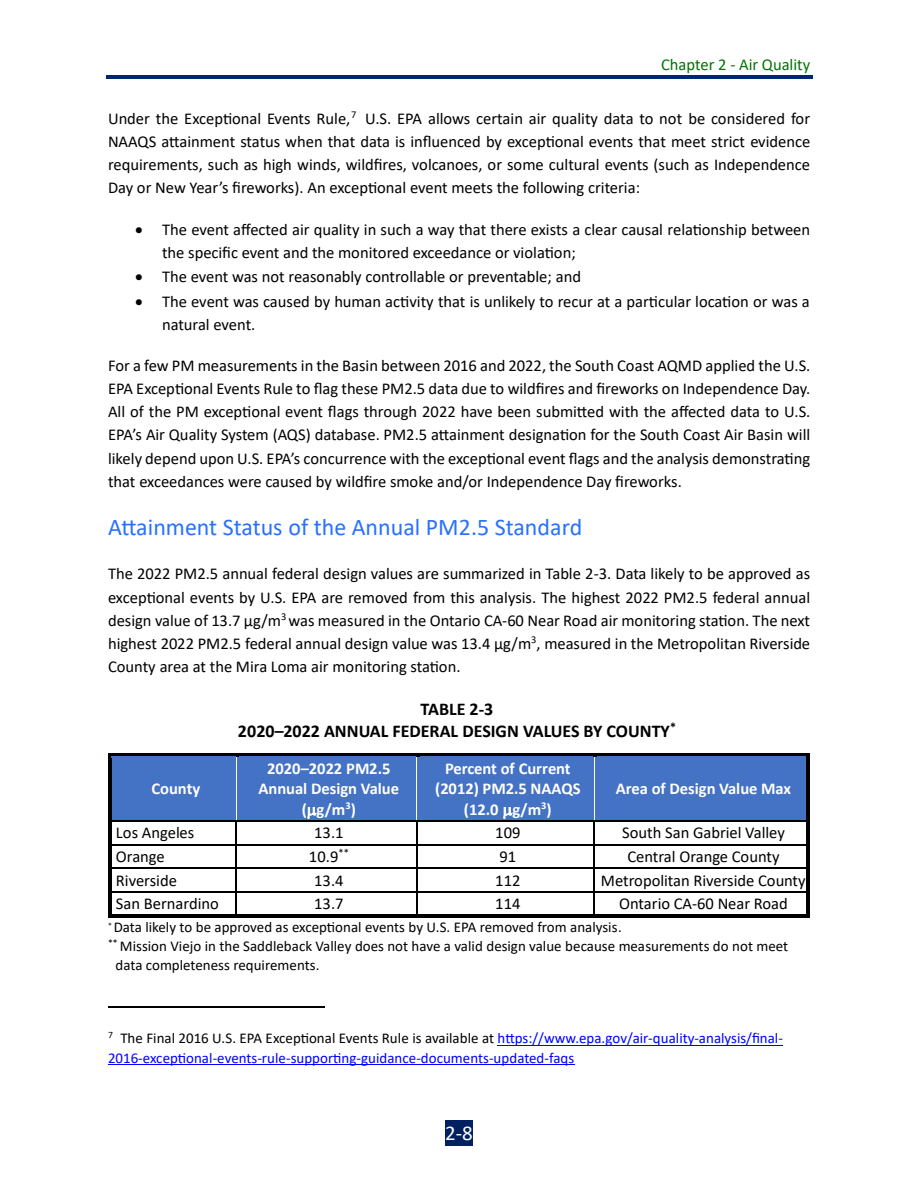
<style>
.page{position:relative;width:918px;height:1188px;background:#fff}
.page>*{position:absolute;margin:0;border:0;box-sizing:border-box;transform-origin:0 0}
.t1{font:24px "Calibri";color:#2870ff}
.t2{font:21px "Calibri";color:#fff}
.t3{font:700 18px "Calibri";color:#000}
.t4{font:16.5px/23.1px "Calibri";color:#000;text-align:justify}
.t5{font:700 16.5px/20.5px "Calibri";letter-spacing:-.005em;color:#fff;text-align:center}
.t6{font:16.5px "Calibri";color:#007200}
.t7{font:15px/19.6px "Calibri";color:#000}
.t8{font:15px/19.6px "Calibri";color:#00f}
.s1{color:#000}
</style>
<div class="page">
<hr style="left:106px;top:75px;width:706px;height:4px;background:#002672">
<div style="left:462px;top:1120px;width:11px;height:26px;background:#002060"></div>
<div style="left:445px;top:1120px;width:17px;height:26px;background:#002060"></div>
<div style="left:111px;top:757px;width:126px;height:64px;background:#4472c4"></div>
<svg style="left:237px;top:820px;width:180px;height:1px"></svg>
<div style="left:237px;top:758px;width:179px;height:20px;background:#4472c4"></div>
<div style="left:237px;top:778px;width:179px;height:20px;background:#4472c4"></div>
<div style="left:237px;top:798px;width:179px;height:21px;background:#4472c4"></div>
<svg style="left:418px;top:758px;width:176px;height:63px"></svg>
<div style="left:418px;top:758px;width:175px;height:20px;background:#4472c4"></div>
<div style="left:418px;top:778px;width:175px;height:20px;background:#4472c4"></div>
<div style="left:418px;top:798px;width:175px;height:21px;background:#4472c4"></div>
<div style="left:594px;top:757px;width:213px;height:64px;background:#4472c4"></div>
<svg style="left:108px;top:754px;width:3px;height:4px"></svg>
<hr style="left:111px;top:754px;width:125px;height:1px;background:#000">
<hr style="left:111px;top:756px;width:125px;height:1px;background:#000">
<svg style="left:236px;top:754px;width:3px;height:4px"></svg>
<hr style="left:239px;top:754px;width:178px;height:1px;background:#000">
<hr style="left:239px;top:756px;width:178px;height:1px;background:#000">
<hr style="left:239px;top:757px;width:178px;height:1px;background:#4472c4">
<svg style="left:417px;top:754px;width:3px;height:4px"></svg>
<hr style="left:420px;top:754px;width:174px;height:1px;background:#000">
<hr style="left:420px;top:756px;width:174px;height:1px;background:#000">
<hr style="left:420px;top:757px;width:174px;height:1px;background:#4472c4">
<hr style="left:597px;top:754px;width:210px;height:1px;background:#000">
<hr style="left:597px;top:756px;width:210px;height:1px;background:#000">
<svg style="left:807px;top:754px;width:3px;height:4px"></svg>
<hr style="left:110px;top:758px;width:1px;height:63px;background:#000">
<hr style="left:108px;top:758px;width:1px;height:63px;background:#000">
<hr style="left:236px;top:819px;width:181px;height:1px;background:#4472c4">
<hr style="left:236px;top:758px;width:1px;height:63px;background:#fff">
<hr style="left:417px;top:819px;width:177px;height:1px;background:#4472c4">
<hr style="left:417px;top:758px;width:1px;height:63px;background:#fff">
<hr style="left:594px;top:758px;width:1px;height:63px;background:#fff">
<hr style="left:809px;top:758px;width:1px;height:63px;background:#000">
<hr style="left:807px;top:758px;width:1px;height:63px;background:#000">
<hr style="left:111px;top:821px;width:125px;height:1px;background:#000">
<hr style="left:238px;top:821px;width:178px;height:1px;background:#000">
<hr style="left:419px;top:821px;width:175px;height:1px;background:#000">
<hr style="left:596px;top:821px;width:211px;height:1px;background:#000">
<hr style="left:111px;top:844px;width:125px;height:1px;background:#000">
<hr style="left:237px;top:844px;width:179px;height:1px;background:#000">
<hr style="left:417px;top:844px;width:177px;height:1px;background:#000">
<hr style="left:595px;top:844px;width:212px;height:1px;background:#000">
<hr style="left:111px;top:868px;width:125px;height:1px;background:#000">
<hr style="left:237px;top:868px;width:179px;height:1px;background:#000">
<hr style="left:417px;top:868px;width:177px;height:1px;background:#000">
<hr style="left:595px;top:868px;width:212px;height:1px;background:#000">
<hr style="left:111px;top:891px;width:125px;height:1px;background:#000">
<hr style="left:237px;top:891px;width:179px;height:1px;background:#000">
<hr style="left:417px;top:891px;width:177px;height:1px;background:#000">
<hr style="left:595px;top:891px;width:212px;height:1px;background:#000">
<svg style="left:108px;top:821px;width:3px;height:97px"></svg>
<hr style="left:111px;top:917px;width:125px;height:1px;background:#000">
<hr style="left:111px;top:915px;width:125px;height:1px;background:#000">
<svg style="left:236px;top:821px;width:3px;height:97px"></svg>
<hr style="left:239px;top:917px;width:177px;height:1px;background:#000">
<hr style="left:239px;top:915px;width:177px;height:1px;background:#000">
<svg style="left:416px;top:821px;width:4px;height:97px"></svg>
<hr style="left:420px;top:917px;width:174px;height:1px;background:#000">
<hr style="left:420px;top:915px;width:174px;height:1px;background:#000">
<svg style="left:594px;top:821px;width:3px;height:97px"></svg>
<hr style="left:597px;top:917px;width:210px;height:1px;background:#000">
<hr style="left:597px;top:915px;width:210px;height:1px;background:#000">
<svg style="left:807px;top:821px;width:3px;height:97px"></svg>
<hr style="left:108px;top:1006px;width:216px;height:1px;background:#000">
<hr style="left:498px;top:1045px;width:285px;height:1px;background:#00f">
<hr style="left:108px;top:1064px;width:466px;height:1px;background:#00f">
<p class="t6" style="left:661px;top:58px;width:151px">Chapter 2 - Air Quality</p>
<p class="t4" style="left:108px;top:108px;width:704px">Under the Exceptional Events Rule,<sup>7</sup> U.S. EPA allows certain air quality data to not be considered for NAAQS attainment status when that data is influenced by exceptional events that meet strict evidence requirements, such as high winds, wildfires, volcanoes, or some cultural events (such as Independence Day or New Year’s fireworks). An exceptional event meets the following criteria:</p>
<p class="t4" style="left:162px;top:220px;width:650px;text-indent:-27px">• The event affected air quality in such a way that there exists a clear causal relationship between the specific event and the monitored exceedance or violation;</p>
<p class="t4" style="left:135px;top:267px;width:448px">• The event was not reasonably controllable or preventable; and</p>
<p class="t4" style="left:162px;top:291px;width:649px;text-indent:-27px">• The event was caused by human activity that is unlikely to recur at a particular location or was a natural event.</p>
<p class="t4" style="left:108px;top:355px;width:704px">For a few PM measurements in the Basin between 2016 and 2022, the South Coast AQMD applied the U.S.<br>EPA Exceptional Events Rule to flag these PM2.5 data due to wildfires and fireworks on Independence Day.<br>All of the PM exceptional event flags through 2022 have been submitted with the affected data to U.S.<br>EPA’s Air Quality System (AQS) database. PM2.5 attainment designation for the South Coast Air Basin will likely depend upon U.S. EPA’s concurrence with the exceptional event flags and the analysis demonstrating that exceedances were caused by wildfire smoke and/or Independence Day fireworks.</p>
<p class="t1" style="left:108px;top:517px;width:476px">Attainment Status of the Annual PM2.5 Standard</p>
<p class="t4" style="left:108px;top:564px;width:704px">The 2022 PM2.5 annual federal design values are summarized in Table 2-3. Data likely to be approved as exceptional events by U.S. EPA are removed from this analysis. The highest 2022 PM2.5 federal annual design value of 13.7 µg/m<sup>3</sup> was measured in the Ontario CA-60 Near Road air monitoring station. The next highest 2022 PM2.5 federal annual design value was 13.4 µg/m<sup>3</sup>, measured in the Metropolitan Riverside County area at the Mira Loma air monitoring station.</p>
<p class="t3" style="left:421px;top:701px;width:74px">TABLE 2-3</p>
<p class="t3" style="left:238px;top:723px;width:440px">2020–2022 ANNUAL FEDERAL DESIGN VALUES BY COUNTY<sup>*</sup></p>
<p class="t5" style="left:151px;top:780px;width:50px">County</p>
<p class="t5" style="left:259px;top:759px;width:142px">2020–2022 PM2.5<br>Annual Design Value ( g/m<sup>3</sup>)</p>
<p class="t5" style="left:435px;top:759px;width:147px">Percent of Current (2012) PM2.5 NAAQS (12.0 g/m<sup>3</sup>)</p>
<p class="t5" style="left:616px;top:780px;width:177px">Area of Design Value Max</p>
<p class="t4" style="left:116px;top:823px;width:80px">Los Angeles</p>
<p class="t4" style="left:314px;top:823px;width:31px">13.1</p>
<p class="t4" style="left:495px;top:823px;width:27px">109</p>
<p class="t4" style="left:622px;top:823px;width:164px">South San Gabriel Valley</p>
<p class="t4" style="left:116px;top:846px;width:50px">Orange</p>
<p class="t4" style="left:309px;top:846px;width:41px">10.9<sup>**</sup></p>
<p class="t4" style="left:499px;top:846px;width:18px">91</p>
<p class="t4" style="left:627px;top:846px;width:154px">Central Orange County</p>
<p class="t4" style="left:116px;top:870px;width:62px">Riverside</p>
<p class="t4" style="left:314px;top:870px;width:31px">13.4</p>
<p class="t4" style="left:495px;top:870px;width:27px">112</p>
<p class="t4" style="left:601px;top:870px;width:206px">Metropolitan Riverside County</p>
<p class="t4" style="left:116px;top:893px;width:104px">San Bernardino</p>
<p class="t4" style="left:314px;top:893px;width:31px">13.7</p>
<p class="t4" style="left:495px;top:893px;width:27px">114</p>
<p class="t4" style="left:619px;top:893px;width:170px">Ontario CA-60 Near Road</p>
<p class="t7" style="left:108px;top:919px;width:515px"><sup>*</sup> Data likely to be approved as exceptional events by U.S. EPA removed from analysis.</p>
<p class="t7" style="left:116px;top:937px;width:674px;text-indent:-8px"><sup>**</sup> Mission Viejo in the Saddleback Valley does not have a valid design value because measurements do not meet data completeness requirements.</p>
<p class="t8" style="left:108px;top:1029px;width:677px"><sup>7</sup> <span class="s1">The Final 2016 U.S. EPA Exceptional Events Rule is available at</span> https://www.epa.gov/air-quality-analysis/final-<br>2016-exceptional-events-rule-supporting-guidance-documents-updated-faqs</p>
<p class="t2" style="left:445px;top:1125px;width:29px">2-8</p>
</div>
